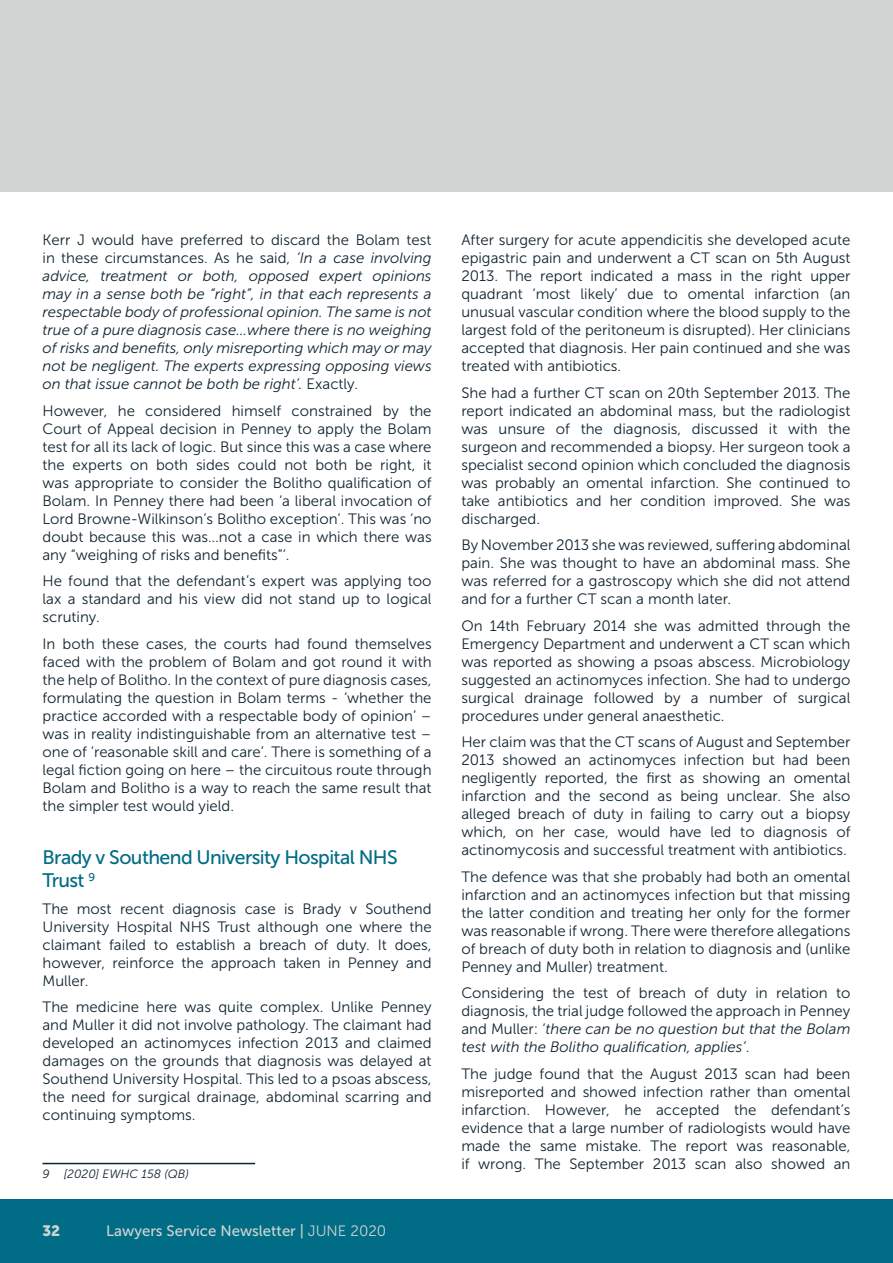
<style>
.page{position:relative;width:893px;height:1263px;background:#fff}
.page>*{position:absolute;margin:0;border:0;box-sizing:border-box;transform-origin:0 0}
.t1{font:19.5px/23.4px "Museo Sans 500";letter-spacing:-.03em;color:#006c85}
.t2{font:15px/18px "Museo Sans 300";color:#112530;text-align:justify}
.t3{font:italic 15px/18px "Museo Sans 300";color:#112530;text-align:justify}
.t4{font:15px "Museo Sans 500";color:#cfd4d2}
.t5{font:15px "Museo Sans 900";color:#cfd4d2}
.Footnote{font:italic 12px "Museo Sans 300";color:#112530}
.s1{font-style:normal}
.s2{font-family:"Museo Sans 300"}
.s3{font-style:italic}
</style>
<div class="page">
<div style="left:0;top:1199px;width:892px;height:64px;background:#006c85"></div>
<div style="left:0;top:0;width:892px;height:191px;background:#cfd4d2"></div>
<hr style="left:43px;top:1163px;width:212px;height:1px;background:#112530">
<p class="t3" style="left:43px;top:231px;width:391px"><span class="s1">Kerr J would have preferred to discard the Bolam test in these circumstances. As he said,</span> ‘In a case involving advice, treatment or both, opposed expert opinions may in a sense both be “right”, in that each represents a respectable body of professional opinion. The same is not true of a pure diagnosis case…where there is no weighing of risks and benefits, only misreporting which may or may not be negligent. The experts expressing opposing views on that issue cannot be both be right’. <span class="s1">Exactly.</span></p>
<p class="t2" style="left:43px;top:402px;width:391px">However, he considered himself constrained by the Court of Appeal decision in Penney to apply the Bolam test for all its lack of logic. But since this was a case where the experts on both sides could not both be right, it was appropriate to consider the Bolitho qualification of Bolam. In Penney there had been ‘a liberal invocation of Lord Browne-Wilkinson’s Bolitho exception’. This was ‘no doubt because this was…not a case in which there was any “weighing of risks and benefits”’.</p>
<p class="t2" style="left:43px;top:572px;width:391px">He found that the defendant’s expert was applying too lax a standard and his view did not stand up to logical scrutiny.</p>
<p class="t2" style="left:43px;top:635px;width:391px">In both these cases, the courts had found themselves faced with the problem of Bolam and got round it with the help of Bolitho. In the context of pure diagnosis cases, formulating the question in Bolam terms - ‘whether the practice accorded with a respectable body of opinion’ – was in reality indistinguishable from an alternative test – one of ‘reasonable skill and care’. There is something of a legal fiction going on here – the circuitous route through Bolam and Bolitho is a way to reach the same result that the simpler test would yield.</p>
<p class="t1" style="left:43px;top:845px;width:357px">Brady v Southend University Hospital NHS<br>Trust <sup>9</sup></p>
<p class="t2" style="left:43px;top:900px;width:391px">The most recent diagnosis case is Brady v Southend University Hospital NHS Trust although one where the claimant failed to establish a breach of duty. It does, however, reinforce the approach taken in Penney and Muller.</p>
<p class="t2" style="left:43px;top:998px;width:391px">The medicine here was quite complex. Unlike Penney and Muller it did not involve pathology. The claimant had developed an actinomyces infection 2013 and claimed damages on the grounds that diagnosis was delayed at Southend University Hospital. This led to a psoas abscess, the need for surgical drainage, abdominal scarring and continuing symptoms.</p>
<p class="Footnote" style="left:43px;top:1167px;width:148px">9 [2020] EWHC 158 (QB)</p>
<p class="t5" style="left:43px;top:1222px;width:19px">32</p>
<p class="t4" style="left:106px;top:1222px;width:281px">Lawyers Service Newsletter | <span class="s2">JUNE 2020</span></p>
<p class="t2" style="left:461px;top:231px;width:391px">After surgery for acute appendicitis she developed acute epigastric pain and underwent a CT scan on 5th August 2013. The report indicated a mass in the right upper quadrant ‘most likely’ due to omental infarction (an unusual vascular condition where the blood supply to the largest fold of the peritoneum is disrupted). Her clinicians accepted that diagnosis. Her pain continued and she was treated with antibiotics.</p>
<p class="t2" style="left:461px;top:384px;width:391px">She had a further CT scan on 20th September 2013. The report indicated an abdominal mass, but the radiologist was unsure of the diagnosis, discussed it with the surgeon and recommended a biopsy. Her surgeon took a specialist second opinion which concluded the diagnosis was probably an omental infarction. She continued to take antibiotics and her condition improved. She was discharged.</p>
<p class="t2" style="left:461px;top:536px;width:391px">By November 2013 she was reviewed, suffering abdominal pain. She was thought to have an abdominal mass. She was referred for a gastroscopy which she did not attend and for a further CT scan a month later.</p>
<p class="t2" style="left:461px;top:617px;width:391px">On 14th February 2014 she was admitted through the Emergency Department and underwent a CT scan which was reported as showing a psoas abscess. Microbiology suggested an actinomyces infection. She had to undergo surgical drainage followed by a number of surgical procedures under general anaesthetic.</p>
<p class="t2" style="left:461px;top:733px;width:391px">Her claim was that the CT scans of August and September 2013 showed an actinomyces infection but had been negligently reported, the first as showing an omental infarction and the second as being unclear. She also alleged breach of duty in failing to carry out a biopsy which, on her case, would have led to diagnosis of actinomycosis and successful treatment with antibiotics.</p>
<p class="t2" style="left:461px;top:868px;width:391px">The defence was that she probably had both an omental infarction and an actinomyces infection but that missing the latter condition and treating her only for the former was reasonable if wrong. There were therefore allegations of breach of duty both in relation to diagnosis and (unlike Penney and Muller) treatment.</p>
<p class="t2" style="left:461px;top:984px;width:391px">Considering the test of breach of duty in relation to diagnosis, the trial judge followed the approach in Penney and Muller: ‘<span class="s3">there can be no question but that the Bolam test with the Bolitho qualification, applies’</span>.</p>
<p class="t2" style="left:461px;top:1065px;width:391px">The judge found that the August 2013 scan had been misreported and showed infection rather than omental infarction. However, he accepted the defendant’s evidence that a large number of radiologists would have made the same mistake. The report was reasonable, if wrong. The September 2013 scan also showed an</p>
</div>
